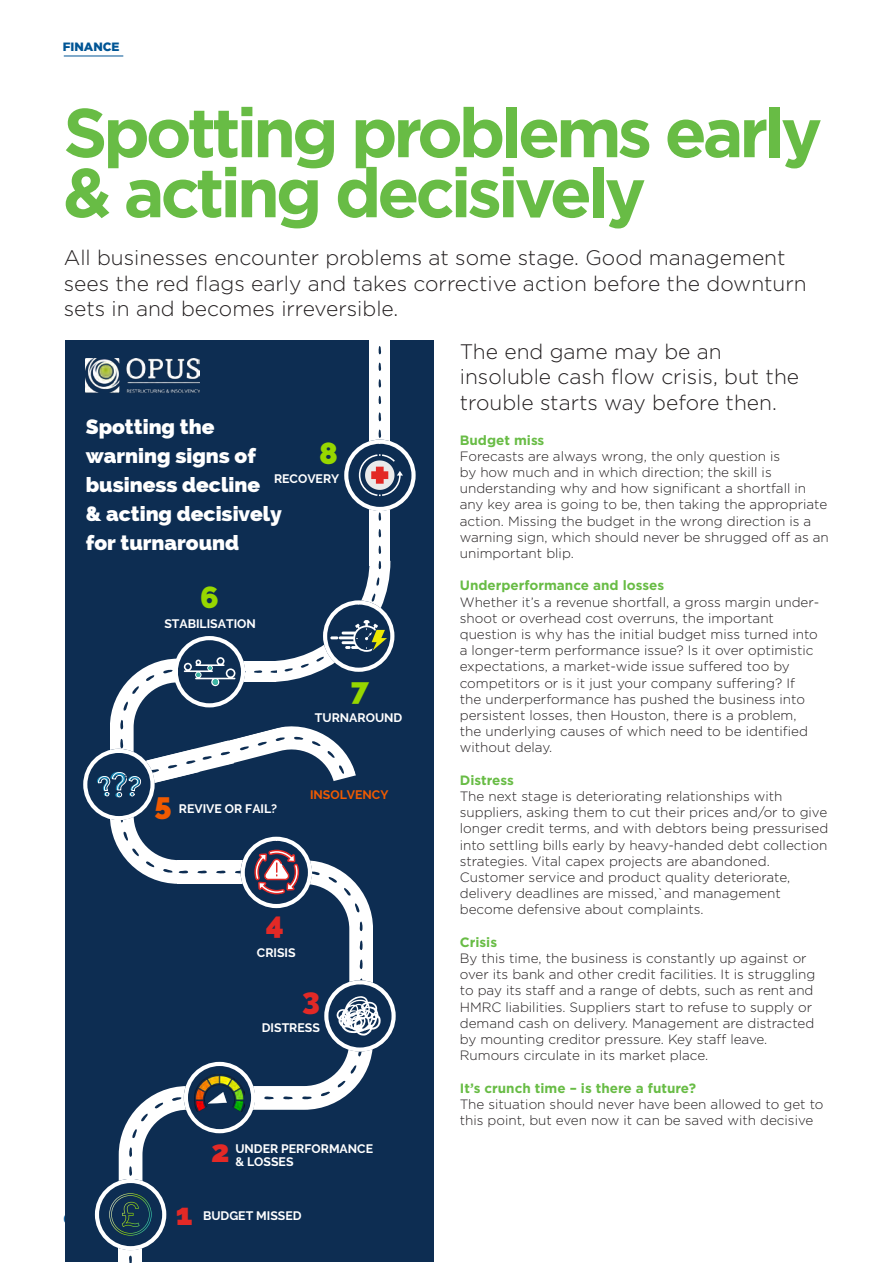
<style>
.page{position:relative;width:893px;height:1263px;background:#fff}
.page>*{position:absolute;margin:0;border:0;box-sizing:border-box;transform-origin:0 0}
.t1{font:700 69px "Gotham";letter-spacing:-.06em;color:#68bc45}
.t2{font:800 30.75px "Raleway";color:#e32926}
.t3{font:800 30.75px "Raleway";color:#97d700}
.t4{font:800 30.75px "Raleway";color:#f05a00}
.t5{font:300 21px/25.2px "Gotham";color:#231f20}
.t6{font:800 20.85px/29.1px "Raleway";color:#fff}
.t7{font:300 13.5px/16.2px "Gotham";color:#231f20}
.t8{font:700 13.5px "Gotham";color:#68bc45}
.t9{font:700 12.3px "Raleway";color:#fff}
.t10{font:700 12.3px "Raleway";color:#f05a00}
.t11{font:900 12px "Gotham";color:#005595}
</style>
<div class="page">
<hr style="left:64px;top:56px;width:59px;height:1px;background:#005595">
<div style="left:65px;top:340px;width:368px;height:922px;background:#0d2d52"></div>
<svg style="left:83px;top:340px;width:333px;height:922px"></svg>
<hr style="left:892px;top:580px;width:1px;height:657px;background:#fdbc13">
<p class="t11" style="left:63px;top:40px;width:58px">FINANCE</p>
<p class="t1" style="left:63px;top:93px;width:760px">Spotting problems early</p>
<p class="t1" style="left:63px;top:153px;width:584px">&amp; acting decisively</p>
<p class="t5" style="left:64px;top:245px;width:744px">All businesses encounter problems at some stage. Good management sees the red flags early and takes corrective action before the downturn sets in and becomes irreversible.</p>
<p class="t6" style="left:86px;top:412px;width:198px">Spotting the warning signs of business decline<br>&amp; acting decisively for turnaround</p>
<p class="t3" style="left:319px;top:435px;width:20px">8</p>
<p class="t9" style="left:274px;top:471px;width:67px">RECOVERY</p>
<p class="t3" style="left:200px;top:579px;width:20px">6</p>
<p class="t9" style="left:164px;top:616px;width:93px">STABILISATION</p>
<p class="t4" style="left:154px;top:787px;width:19px">5</p>
<p class="t9" style="left:179px;top:802px;width:100px">REVIVE OR FAIL?</p>
<p class="t3" style="left:351px;top:671px;width:20px">7</p>
<p class="t9" style="left:315px;top:711px;width:89px">TURNAROUND</p>
<p class="t10" style="left:310px;top:787px;width:80px">INSOLVENCY</p>
<p class="t2" style="left:266px;top:905px;width:19px">4</p>
<p class="t9" style="left:257px;top:946px;width:40px">CRISIS</p>
<p class="t2" style="left:302px;top:981px;width:19px">3</p>
<p class="t9" style="left:262px;top:1021px;width:60px">DISTRESS</p>
<p class="t9" style="left:235px;top:1141px;width:139px">UNDER PERFORMANCE</p>
<p class="t2" style="left:211px;top:1133px;width:20px">2</p>
<p class="t9" style="left:235px;top:1155px;width:60px">&amp; LOSSES</p>
<p class="t2" style="left:176px;top:1196px;width:18px">1</p>
<p class="t9" style="left:203px;top:1208px;width:100px">BUDGET MISSED</p>
<p class="t5" style="left:460px;top:339px;width:341px">The end game may be an insoluble cash flow crisis, but the trouble starts way before then.</p>
<p class="t8" style="left:460px;top:432px;width:86px">Budget miss</p>
<p class="t7" style="left:460px;top:448px;width:371px">Forecasts are always wrong, the only question is<br>by how much and in which direction; the skill is understanding why and how significant a shortfall in any key area is going to be, then taking the appropriate action. Missing the budget in the wrong direction is a warning sign, which should never be shrugged off as an unimportant blip.</p>
<p class="t8" style="left:460px;top:578px;width:206px">Underperformance and losses</p>
<p class="t7" style="left:460px;top:593px;width:361px">Whether it’s a revenue shortfall, a gross margin under&shy;shoot or overhead cost overruns, the important question is why has the initial budget miss turned into a longer-term performance issue? Is it over optimistic expectations, a market-wide issue suffered too by competitors or is it just your company suffering? If the underperformance has pushed the business into persistent losses, then Houston, there is a problem, the underlying causes of which need to be identified without delay.</p>
<p class="t8" style="left:460px;top:772px;width:56px">Distress</p>
<p class="t7" style="left:460px;top:788px;width:370px">The next stage is deteriorating relationships with suppliers, asking them to cut their prices and/or to give longer credit terms, and with debtors being pressurised into settling bills early by heavy-handed debt collection strategies. Vital capex projects are abandoned.<br>Customer service and product quality deteriorate, delivery deadlines are missed,`and management become defensive about complaints.</p>
<p class="t8" style="left:460px;top:934px;width:39px">Crisis</p>
<p class="t7" style="left:460px;top:950px;width:357px">By this time, the business is constantly up against or over its bank and other credit facilities. It is struggling to pay its staff and a range of debts, such as rent and HMRC liabilities. Suppliers start to refuse to supply or demand cash on delivery. Management are distracted by mounting creditor pressure. Key staff leave.<br>Rumours circulate in its market place.</p>
<p class="t8" style="left:460px;top:1080px;width:238px">It’s crunch time – is there a future?</p>
<p class="t7" style="left:460px;top:1096px;width:365px">The situation should never have been allowed to get to this point, but even now it can be saved with decisive</p>
</div>
